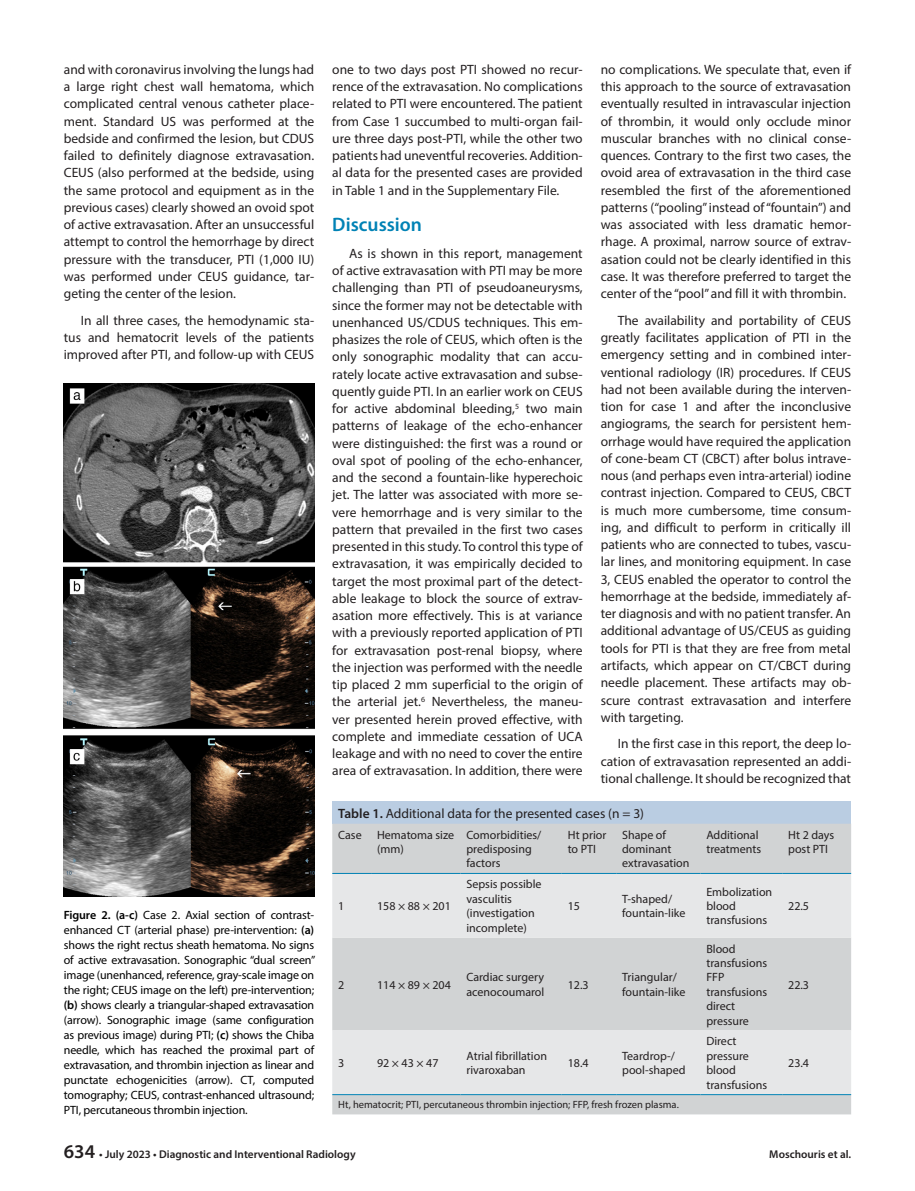
<style>
.page{position:relative;width:915px;height:1191px;background:#fff}
.page>*{position:absolute;margin:0;border:0;box-sizing:border-box;transform-origin:0 0}
.ANA_BASLIK{font:600 19.5px "Myriad Pro";color:#0082b5}
.YAZI{font:13.5px/17.2px "Myriad Pro";color:#231f20;text-align:justify}
.TABLO-BASI{font:13.5px "Myriad Pro";color:#231f20}
.RESİM-ALTI{font:12px/15px "Myriad Pro";letter-spacing:-.01em;color:#000;text-align:justify}
.TABLO-YAZI{font:12px/14.4px "Myriad Pro";color:#231f20}
.TABLO-ARA{font:12px/14.4px "Myriad Pro";color:#231f20}
.t1{font:600 11.25px "Myriad Pro";color:#231f20}
.TABLO-ALTI{font:10.5px "Myriad Pro";color:#231f20}
.s1{font-weight:600}
.s2{font-size:19.5px}
</style>
<div class="page">
<img style="left:64px;top:383px;width:250px;height:513px">
<div style="left:332px;top:801px;width:518px;height:22px;background:#bacde2"></div>
<div style="left:332px;top:823px;width:518px;height:291px;background:#d1d3d4"></div>
<svg style="left:332px;top:874px;width:518px;height:220px;background:#dddedf"></svg>
<hr style="left:332px;top:873px;width:39px;height:1px;background:#0181b4">
<hr style="left:371px;top:873px;width:89px;height:1px;background:#0181b4">
<hr style="left:460px;top:873px;width:101px;height:1px;background:#0181b4">
<hr style="left:561px;top:873px;width:55px;height:1px;background:#0181b4">
<hr style="left:616px;top:873px;width:84px;height:1px;background:#0181b4">
<hr style="left:700px;top:873px;width:82px;height:1px;background:#0181b4">
<hr style="left:782px;top:873px;width:68px;height:1px;background:#0181b4">
<hr style="left:332px;top:1094px;width:39px;height:1px;background:#0082b5">
<hr style="left:371px;top:1094px;width:89px;height:1px;background:#0082b5">
<hr style="left:460px;top:1094px;width:101px;height:1px;background:#0082b5">
<hr style="left:561px;top:1094px;width:55px;height:1px;background:#0082b5">
<hr style="left:616px;top:1094px;width:84px;height:1px;background:#0082b5">
<hr style="left:700px;top:1094px;width:82px;height:1px;background:#0082b5">
<hr style="left:782px;top:1094px;width:68px;height:1px;background:#0082b5">
<p class="YAZI" style="left:64px;top:61px;width:252px">and with coronavirus involving the lungs had a large right chest wall hematoma, which complicated central venous catheter place&shy;ment. Standard US was performed at the bedside and confirmed the lesion, but CDUS failed to definitely diagnose extravasation.<br>CEUS (also performed at the bedside, using the same protocol and equipment as in the previous cases) clearly showed an ovoid spot of active extravasation. After an unsuccessful attempt to control the hemorrhage by direct pressure with the transducer, PTI (1,000 IU) was performed under CEUS guidance, tar&shy;geting the center of the lesion.</p>
<p class="YAZI" style="left:64px;top:311px;width:252px;text-indent:17px">In all three cases, the hemodynamic sta&shy;tus and hematocrit levels of the patients improved after PTI, and follow-up with CEUS</p>
<p class="RESİM-ALTI" style="left:64px;top:907px;width:253px"><span class="s1">Figure 2. (a-c)</span> Case 2. Axial section of contrast&shy;enhanced CT (arterial phase) pre-intervention: <span class="s1">(a) </span>shows the right rectus sheath hematoma. No signs of active extravasation. Sonographic “dual screen” image (unenhanced, reference, gray-scale image on the right; CEUS image on the left) pre-intervention; <span class="s1">(b)</span> shows clearly a triangular-shaped extravasation (arrow). Sonographic image (same configuration as previous image) during PTI; <span class="s1">(c)</span> shows the Chiba needle, which has reached the proximal part of extravasation, and thrombin injection as linear and punctate echogenicities (arrow). CT, computed tomography; CEUS, contrast-enhanced ultrasound; PTI, percutaneous thrombin injection.</p>
<p class="YAZI" style="left:332px;top:61px;width:252px">one to two days post PTI showed no recur&shy;rence of the extravasation. No complications related to PTI were encountered. The patient from Case 1 succumbed to multi-organ fail&shy;ure three days post-PTI, while the other two patients had uneventful recoveries. Addition&shy;al data for the presented cases are provided in Table 1 and in the Supplementary File.</p>
<p class="ANA_BASLIK" style="left:332px;top:212px;width:91px">Discussion</p>
<p class="YAZI" style="left:332px;top:244px;width:252px;text-indent:17px">As is shown in this report, management of active extravasation with PTI may be more challenging than PTI of pseudoaneurysms, since the former may not be detectable with unenhanced US/CDUS techniques. This em&shy;phasizes the role of CEUS, which often is the only sonographic modality that can accu&shy;rately locate active extravasation and subse&shy;quently guide PTI. In an earlier work on CEUS for active abdominal bleeding,<sup>5</sup> two main patterns of leakage of the echo-enhancer were distinguished: the first was a round or oval spot of pooling of the echo-enhancer, and the second a fountain-like hyperechoic jet. The latter was associated with more se&shy;vere hemorrhage and is very similar to the pattern that prevailed in the first two cases presented in this study. To control this type of extravasation, it was empirically decided to target the most proximal part of the detect&shy;able leakage to block the source of extrav&shy;asation more effectively. This is at variance with a previously reported application of PTI for extravasation post-renal biopsy, where the injection was performed with the needle tip placed 2 mm superficial to the origin of the arterial jet.<sup>6</sup> Nevertheless, the maneu&shy;ver presented herein proved effective, with complete and immediate cessation of UCA leakage and with no need to cover the entire area of extravasation. In addition, there were</p>
<p class="YAZI" style="left:600px;top:61px;width:252px">no complications. We speculate that, even if this approach to the source of extravasation eventually resulted in intravascular injection of thrombin, it would only occlude minor muscular branches with no clinical conse&shy;quences. Contrary to the first two cases, the ovoid area of extravasation in the third case resembled the first of the aforementioned patterns (“pooling” instead of “fountain”) and was associated with less dramatic hemor&shy;rhage. A proximal, narrow source of extrav&shy;asation could not be clearly identified in this case. It was therefore preferred to target the center of the “pool” and fill it with thrombin.</p>
<p class="YAZI" style="left:600px;top:311px;width:252px;text-indent:17px">The availability and portability of CEUS greatly facilitates application of PTI in the emergency setting and in combined inter&shy;ventional radiology (IR) procedures. If CEUS had not been available during the interven&shy;tion for case 1 and after the inconclusive angiograms, the search for persistent hem&shy;orrhage would have required the application of cone-beam CT (CBCT) after bolus intrave&shy;nous (and perhaps even intra-arterial) iodine contrast injection. Compared to CEUS, CBCT is much more cumbersome, time consum&shy;ing, and difficult to perform in critically ill patients who are connected to tubes, vascu&shy;lar lines, and monitoring equipment. In case 3, CEUS enabled the operator to control the hemorrhage at the bedside, immediately af&shy;ter diagnosis and with no patient transfer. An additional advantage of US/CEUS as guiding tools for PTI is that they are free from metal artifacts, which appear on CT/CBCT during needle placement. These artifacts may ob&shy;scure contrast extravasation and interfere with targeting.</p>
<p class="YAZI" style="left:600px;top:735px;width:252px;text-indent:17px">In the first case in this report, the deep lo&shy;cation of extravasation represented an addi&shy;tional challenge. It should be recognized that</p>
<p class="TABLO-BASI" style="left:338px;top:805px;width:307px"><span class="s1">Table 1.</span> Additional data for the presented cases (n = 3)</p>
<p class="TABLO-ARA" style="left:338px;top:827px;width:25px">Case</p>
<p class="TABLO-ARA" style="left:377px;top:827px;width:79px">Hematoma size (mm)</p>
<p class="TABLO-ARA" style="left:466px;top:827px;width:76px">Comorbidities/ predisposing factors</p>
<p class="TABLO-ARA" style="left:567px;top:827px;width:40px">Ht prior to PTI</p>
<p class="TABLO-ARA" style="left:622px;top:827px;width:69px">Shape of dominant extravasation</p>
<p class="TABLO-ARA" style="left:706px;top:827px;width:56px">Additional treatments</p>
<p class="TABLO-ARA" style="left:787px;top:827px;width:48px">Ht 2 days post PTI</p>
<p class="TABLO-YAZI" style="left:338px;top:898px;width:8px">1</p>
<p class="TABLO-YAZI" style="left:377px;top:898px;width:75px">158 × 88 × 201</p>
<p class="TABLO-YAZI" style="left:466px;top:877px;width:77px">Sepsis possible vasculitis (investigation incomplete)</p>
<p class="TABLO-YAZI" style="left:567px;top:898px;width:14px">15</p>
<p class="TABLO-YAZI" style="left:622px;top:891px;width:65px">T-shaped/ fountain-like</p>
<p class="TABLO-YAZI" style="left:706px;top:884px;width:67px">Embolization blood transfusions</p>
<p class="TABLO-YAZI" style="left:787px;top:898px;width:22px">22.5</p>
<p class="TABLO-YAZI" style="left:338px;top:977px;width:8px">2</p>
<p class="TABLO-YAZI" style="left:377px;top:977px;width:75px">114 × 89 × 204</p>
<p class="TABLO-YAZI" style="left:466px;top:970px;width:79px">Cardiac surgery acenocoumarol</p>
<p class="TABLO-YAZI" style="left:567px;top:977px;width:22px">12.3</p>
<p class="TABLO-YAZI" style="left:622px;top:970px;width:65px">Triangular/ fountain-like</p>
<p class="TABLO-YAZI" style="left:338px;top:1055px;width:8px">3</p>
<p class="TABLO-YAZI" style="left:377px;top:1055px;width:63px">92 × 43 × 47</p>
<p class="TABLO-YAZI" style="left:466px;top:1048px;width:82px">Atrial fibrillation rivaroxaban</p>
<p class="TABLO-YAZI" style="left:567px;top:1055px;width:22px">18.4</p>
<p class="TABLO-YAZI" style="left:622px;top:1048px;width:65px">Teardrop-/ pool-shaped</p>
<p class="TABLO-ALTI" style="left:338px;top:1098px;width:342px">Ht, hematocrit; PTI, percutaneous thrombin injection; FFP, fresh frozen plasma.</p>
<p class="TABLO-YAZI" style="left:706px;top:941px;width:62px">Blood transfusions<br>FFP transfusions direct pressure</p>
<p class="TABLO-YAZI" style="left:706px;top:1034px;width:62px">Direct pressure blood transfusions</p>
<p class="TABLO-YAZI" style="left:787px;top:977px;width:22px">22.3</p>
<p class="TABLO-YAZI" style="left:787px;top:1055px;width:22px">23.4</p>
<p class="t1" style="left:64px;top:1146px;width:293px"><span class="s2">634</span> • July 2023 • Diagnostic and Interventional Radiology</p>
<p class="t1" style="left:769px;top:1146px;width:83px">Moschouris et al.</p>
</div>
